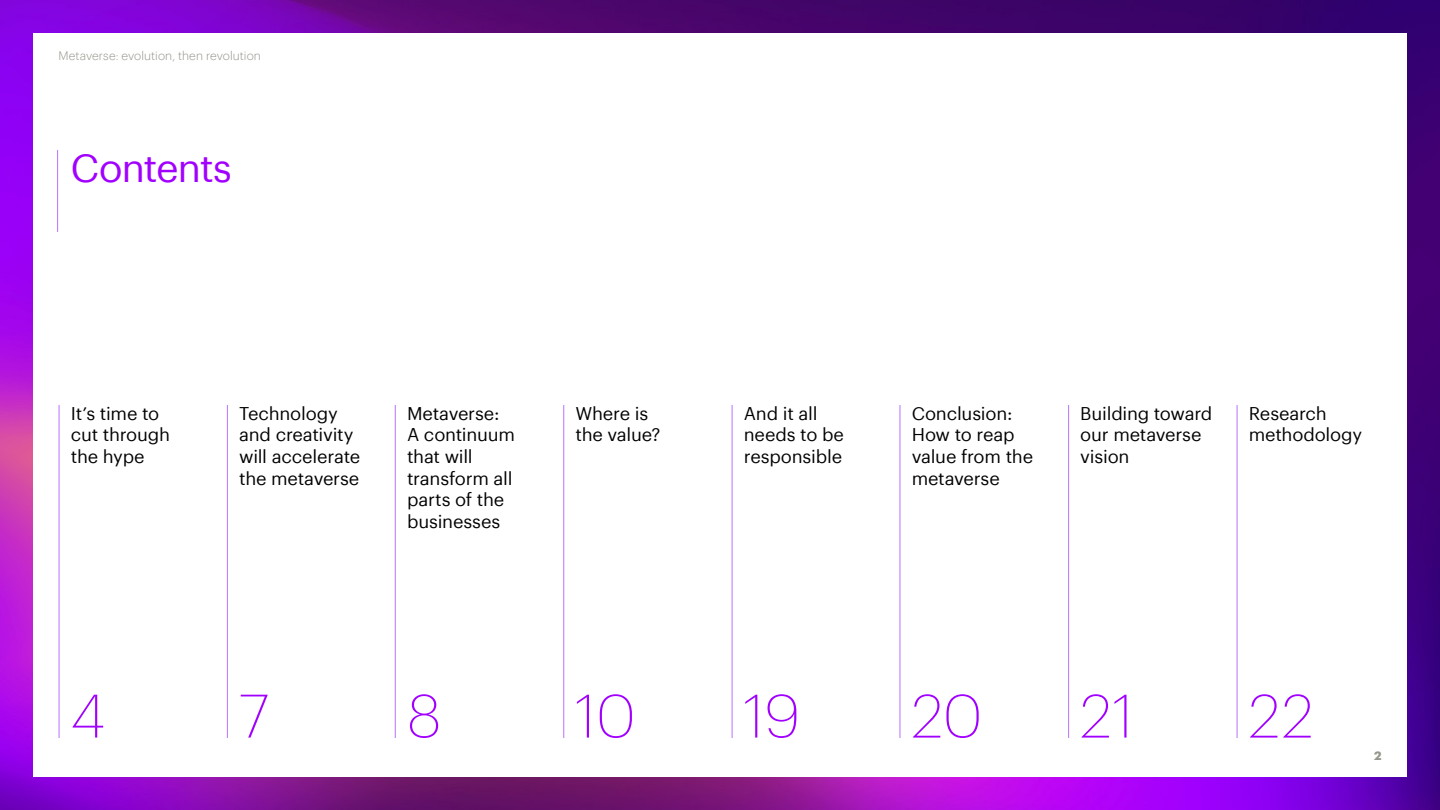
<style>
.page{position:relative;width:1440px;height:810px;background:#fff}
.page>*{position:absolute;margin:0;border:0;box-sizing:border-box;transform-origin:0 0}
.Bar_stats{font:200 60px "Graphik";color:#a100ff}
.H4_Trend_title_-_Lar{font:39px "Graphik";letter-spacing:-.03em;color:#a100ff}
.t1{font:18px/21.6px "Graphik";letter-spacing:-.01em;color:#000}
.t2{font:300 12px "Graphik";letter-spacing:.005em;color:#96968c}
.t3{font:700 12px "Graphik";color:#96968c}
</style>
<div class="page">
<img style="left:0;top:0;width:1440px;height:810px">
<div style="left:33px;top:33px;width:1374px;height:744px;background:#fff"></div>
<hr style="left:227px;top:405px;width:1px;height:333px;background:#be82ff">
<hr style="left:732px;top:405px;width:1px;height:333px;background:#be82ff">
<hr style="left:1068px;top:405px;width:1px;height:333px;background:#be82ff">
<hr style="left:395px;top:405px;width:1px;height:333px;background:#be82ff">
<hr style="left:899px;top:405px;width:2px;height:333px;background:#be82ff">
<hr style="left:1237px;top:405px;width:1px;height:333px;background:#be82ff">
<hr style="left:58px;top:405px;width:2px;height:333px;background:#be82ff">
<hr style="left:563px;top:405px;width:1px;height:333px;background:#be82ff">
<hr style="left:57px;top:150px;width:1px;height:82px;background:#be82ff">
<p class="t2" style="left:58px;top:47px;width:204px">Metaverse: evolution, then revolution</p>
<p class="H4_Trend_title_-_Lar" style="left:70px;top:138px;width:163px">Contents</p>
<p class="t1" style="left:71px;top:401px;width:90px">It’s time to</p>
<p class="t1" style="left:71px;top:422px;width:101px">cut through</p>
<p class="t1" style="left:71px;top:444px;width:75px">the hype</p>
<p class="Bar_stats" style="left:71px;top:673px;width:36px">4</p>
<p class="t1" style="left:239px;top:401px;width:100px">Technology</p>
<p class="t1" style="left:239px;top:422px;width:123px">and creativity will accelerate the metaverse</p>
<p class="t1" style="left:407px;top:401px;width:94px">Metaverse:</p>
<p class="t1" style="left:407px;top:422px;width:109px">A continuum that will transform all parts of the businesses</p>
<p class="t1" style="left:575px;top:401px;width:87px">Where is the value?</p>
<p class="Bar_stats" style="left:239px;top:673px;width:31px">7</p>
<p class="Bar_stats" style="left:407px;top:673px;width:36px">8</p>
<p class="Bar_stats" style="left:575px;top:673px;width:61px">10</p>
<p class="t1" style="left:744px;top:401px;width:102px">And it all needs to be responsible</p>
<p class="t1" style="left:912px;top:401px;width:123px">Conclusion:<br>How to reap value from the metaverse</p>
<p class="t1" style="left:1080px;top:401px;width:134px">Building toward our metaverse vision</p>
<p class="t1" style="left:1249px;top:401px;width:115px">Research methodology</p>
<p class="Bar_stats" style="left:744px;top:673px;width:57px">19</p>
<p class="Bar_stats" style="left:912px;top:673px;width:72px">20</p>
<p class="Bar_stats" style="left:1080px;top:673px;width:55px">21</p>
<p class="Bar_stats" style="left:1249px;top:673px;width:66px">22</p>
<p class="t3" style="left:1374px;top:746px;width:9px">2</p>
</div>
